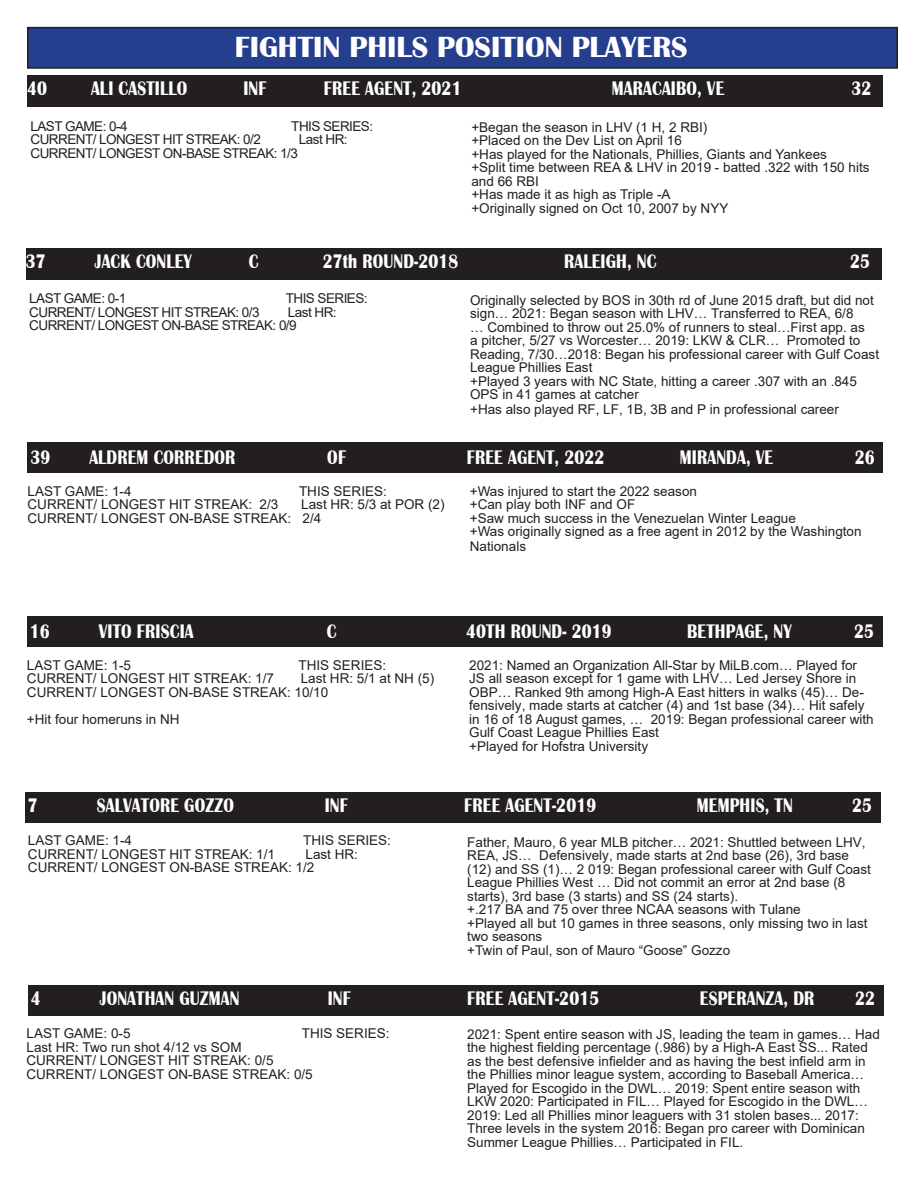
<style>
.page{position:relative;width:918px;height:1188px;background:#fff}
.page>*{position:absolute;margin:0;border:0;box-sizing:border-box;transform-origin:0 0}
.t1{font:700 30px "Britannic";color:#fff}
.t2{font:700 20.25px "Britannic";letter-spacing:.01em;color:#fff;scale:.8 1}
.t3{font:700 18px "Times New Roman";color:#231f20}
.t4{font:13.5px/13.5px "Arial";color:#231f20}
.t5{font:13.5px "Arial";letter-spacing:-.04em;color:#231f20}
</style>
<div class="page">
<div style="left:28px;top:28px;width:869px;height:40px;background:#253f8e"></div>
<div style="left:27px;top:27px;width:871px;height:42px;border:2px solid #231f20"></div>
<div style="left:26px;top:249px;width:856px;height:31px;background:#231f20"></div>
<div style="left:25px;top:792px;width:856px;height:30px;background:#231f20"></div>
<div style="left:28px;top:985px;width:856px;height:30px;background:#231f20"></div>
<div style="left:27px;top:617px;width:856px;height:30px;background:#231f20"></div>
<div style="left:28px;top:76px;width:855px;height:31px;background:#231f20"></div>
<div style="left:28px;top:443px;width:855px;height:30px;background:#231f20"></div>
<p class="t1" style="left:235px;top:30px;width:455px">FIGHTIN PHILS POSITION PLAYERS</p>
<p class="t2" style="left:27px;top:77px;width:26px">40</p>
<p class="t2" style="left:91px;top:77px;width:122px">ALI CASTILLO</p>
<p class="t2" style="left:243px;top:77px;width:30px">INF</p>
<p class="t2" style="left:324px;top:77px;width:173px">FREE AGENT, 2021</p>
<p class="t2" style="left:612px;top:77px;width:142px">MARACAIBO, VE</p>
<p class="t2" style="left:851px;top:77px;width:26px">32</p>
<p class="t4" style="left:471px;top:120px;width:237px">+Began the season in LHV (1 H, 2 RBI)</p>
<p class="t4" style="left:471px;top:134px;width:212px">+Placed on the Dev List on April 16</p>
<p class="t4" style="left:471px;top:147px;width:357px">+Has played for the Nationals, Phillies, Giants and Yankees</p>
<p class="t4" style="left:471px;top:161px;width:400px">+Split time between REA &amp; LHV in 2019 - batted .322 with 150 hits and 66 RBI</p>
<p class="t4" style="left:471px;top:188px;width:201px">+Has made it as high as Triple -A</p>
<p class="t4" style="left:471px;top:201px;width:258px">+Originally signed on Oct 10, 2007 by NYY</p>
<p class="t5" style="left:31px;top:116px;width:99px">LAST GAME: 0-4</p>
<p class="t5" style="left:291px;top:116px;width:83px">THIS SERIES:</p>
<p class="t5" style="left:31px;top:130px;width:232px">CURRENT/ LONGEST HIT STREAK: 0/2</p>
<p class="t4" style="left:299px;top:132px;width:50px">Last HR:</p>
<p class="t5" style="left:31px;top:143px;width:269px">CURRENT/ LONGEST ON-BASE STREAK: 1/3</p>
<p class="t2" style="left:26px;top:249px;width:26px">37</p>
<p class="t2" style="left:95px;top:249px;width:123px">JACK CONLEY</p>
<p class="t2" style="left:249px;top:249px;width:14px">C</p>
<p class="t2" style="left:323px;top:249px;width:171px">27th ROUND-2018</p>
<p class="t2" style="left:564px;top:249px;width:117px">RALEIGH, NC</p>
<p class="t2" style="left:850px;top:249px;width:26px">25</p>
<p class="t4" style="left:470px;top:293px;width:410px">Originally selected by BOS in 30th rd of June 2015 draft, but did not sign… 2021: Began season with LHV… Transferred to REA, 6/8<br>… Combined to throw out 25.0% of runners to steal…First app. as<br>a pitcher, 5/27 vs Worcester… 2019: LKW &amp; CLR… Promoted to Reading, 7/30…2018: Began his professional career with Gulf Coast League Phillies East</p>
<p class="t4" style="left:470px;top:374px;width:388px">+Played 3 years with NC State, hitting a career .307 with an .845<br>OPS in 41 games at catcher</p>
<p class="t4" style="left:470px;top:402px;width:370px">+Has also played RF, LF, 1B, 3B and P in professional career</p>
<p class="t5" style="left:29px;top:289px;width:99px">LAST GAME: 0-1</p>
<p class="t5" style="left:286px;top:289px;width:83px">THIS SERIES:</p>
<p class="t5" style="left:29px;top:303px;width:232px">CURRENT/ LONGEST HIT STREAK: 0/3</p>
<p class="t4" style="left:288px;top:305px;width:50px">Last HR:</p>
<p class="t5" style="left:29px;top:316px;width:269px">CURRENT/ LONGEST ON-BASE STREAK: 0/9</p>
<p class="t2" style="left:30px;top:445px;width:26px">39</p>
<p class="t2" style="left:89px;top:445px;width:184px">ALDREM CORREDOR</p>
<p class="t2" style="left:327px;top:445px;width:25px">OF</p>
<p class="t2" style="left:467px;top:445px;width:173px">FREE AGENT, 2022</p>
<p class="t2" style="left:680px;top:445px;width:118px">MIRANDA, VE</p>
<p class="t2" style="left:855px;top:445px;width:26px">26</p>
<p class="t4" style="left:470px;top:484px;width:229px">+Was injured to start the 2022 season</p>
<p class="t4" style="left:470px;top:498px;width:167px">+Can play both INF and OF</p>
<p class="t4" style="left:470px;top:511px;width:328px">+Saw much success in the Venezuelan Winter League</p>
<p class="t4" style="left:470px;top:524px;width:393px;line-height:14.9px">+Was originally signed as a free agent in 2012 by the Washington<br>Nationals</p>
<p class="t4" style="left:28px;top:484px;width:106px">LAST GAME: 1-4</p>
<p class="t4" style="left:299px;top:484px;width:89px">THIS SERIES:</p>
<p class="t4" style="left:28px;top:498px;width:252px">CURRENT/ LONGEST HIT STREAK: 2/3</p>
<p class="t4" style="left:301px;top:498px;width:145px">Last HR: 5/3 at POR (2)</p>
<p class="t4" style="left:28px;top:511px;width:295px">CURRENT/ LONGEST ON-BASE STREAK: 2/4</p>
<p class="t2" style="left:30px;top:620px;width:26px">16</p>
<p class="t2" style="left:99px;top:620px;width:120px">VITO FRISCIA</p>
<p class="t2" style="left:327px;top:620px;width:14px">C</p>
<p class="t2" style="left:466px;top:620px;width:183px">40TH ROUND- 2019</p>
<p class="t2" style="left:687px;top:620px;width:132px">BETHPAGE, NY</p>
<p class="t2" style="left:854px;top:620px;width:26px">25</p>
<p class="t4" style="left:469px;top:658px;width:406px">2021: Named an Organization All-Star by MiLB.com… Played for JS all season except for 1 game with LHV… Led Jersey Shore in OBP… Ranked 9th among High-A East hitters in walks (45)… De&shy;fensively, made starts at catcher (4) and 1st base (34)… Hit safely in 16 of 18 August games, … 2019: Began professional career with Gulf Coast League Phillies East</p>
<p class="t4" style="left:469px;top:739px;width:180px">+Played for Hofstra University</p>
<p class="t4" style="left:27px;top:658px;width:106px">LAST GAME: 1-5</p>
<p class="t4" style="left:298px;top:658px;width:89px">THIS SERIES:</p>
<p class="t4" style="left:27px;top:672px;width:249px">CURRENT/ LONGEST HIT STREAK: 1/7</p>
<p class="t4" style="left:301px;top:672px;width:135px">Last HR: 5/1 at NH (5)</p>
<p class="t4" style="left:27px;top:685px;width:303px">CURRENT/ LONGEST ON-BASE STREAK: 10/10</p>
<p class="t4" style="left:27px;top:712px;width:154px">+Hit four homeruns in NH</p>
<p class="t2" style="left:28px;top:794px;width:14px">7</p>
<p class="t2" style="left:97px;top:794px;width:173px">SALVATORE GOZZO</p>
<p class="t2" style="left:325px;top:794px;width:30px">INF</p>
<p class="t2" style="left:464px;top:794px;width:167px">FREE AGENT-2019</p>
<p class="t2" style="left:697px;top:794px;width:121px">MEMPHIS, TN</p>
<p class="t2" style="left:852px;top:794px;width:26px">25</p>
<p class="t4" style="left:467px;top:835px;width:405px">Father, Mauro, 6 year MLB pitcher… 2021: Shuttled between LHV, REA, JS… Defensively, made starts at 2nd base (26), 3rd base (12) and SS (1)… 2 019: Began professional career with Gulf Coast League Phillies West … Did not commit an error at 2nd base (8 starts), 3rd base (3 starts) and SS (24 starts).</p>
<p class="t4" style="left:467px;top:903px;width:335px">+.217 BA and 75 over three NCAA seasons with Tulane</p>
<p class="t4" style="left:467px;top:916px;width:402px">+Played all but 10 games in three seasons, only missing two in last two seasons</p>
<p class="t4" style="left:467px;top:943px;width:264px">+Twin of Paul, son of Mauro “Goose” Gozzo</p>
<p class="t4" style="left:28px;top:834px;width:106px">LAST GAME: 1-4</p>
<p class="t4" style="left:303px;top:834px;width:89px">THIS SERIES:</p>
<p class="t4" style="left:28px;top:847px;width:249px">CURRENT/ LONGEST HIT STREAK: 1/1</p>
<p class="t4" style="left:306px;top:847px;width:54px">Last HR:</p>
<p class="t4" style="left:28px;top:861px;width:288px">CURRENT/ LONGEST ON-BASE STREAK: 1/2</p>
<p class="t3" style="left:28px;top:979px;width:6px">,</p>
<p class="t2" style="left:31px;top:987px;width:14px">4</p>
<p class="t2" style="left:100px;top:987px;width:176px">JONATHAN GUZMAN</p>
<p class="t2" style="left:328px;top:987px;width:30px">INF</p>
<p class="t2" style="left:467px;top:987px;width:167px">FREE AGENT-2015</p>
<p class="t2" style="left:700px;top:987px;width:145px">ESPERANZA, DR</p>
<p class="t2" style="left:855px;top:987px;width:26px">22</p>
<p class="t4" style="left:467px;top:1027px;width:414px">2021: Spent entire season with JS, leading the team in games… Had the highest fielding percentage (.986) by a High-A East SS... Rated as the best defensive infielder and as having the best infield arm in the Phillies minor league system, according to Baseball America… Played for Escogido in the DWL… 2019: Spent entire season with LKW 2020: Participated in FIL… Played for Escogido in the DWL… 2019: Led all Phillies minor leaguers with 31 stolen bases... 2017:<br>Three levels in the system 2016: Began pro career with Dominican Summer League Phillies… Participated in FIL.</p>
<p class="t4" style="left:26px;top:1027px;width:106px">LAST GAME: 0-5</p>
<p class="t4" style="left:302px;top:1027px;width:89px">THIS SERIES:</p>
<p class="t4" style="left:26px;top:1040px;width:217px">Last HR: Two run shot 4/12 vs SOM</p>
<p class="t4" style="left:26px;top:1054px;width:249px">CURRENT/ LONGEST HIT STREAK: 0/5</p>
<p class="t4" style="left:26px;top:1067px;width:288px">CURRENT/ LONGEST ON-BASE STREAK: 0/5</p>
</div>
